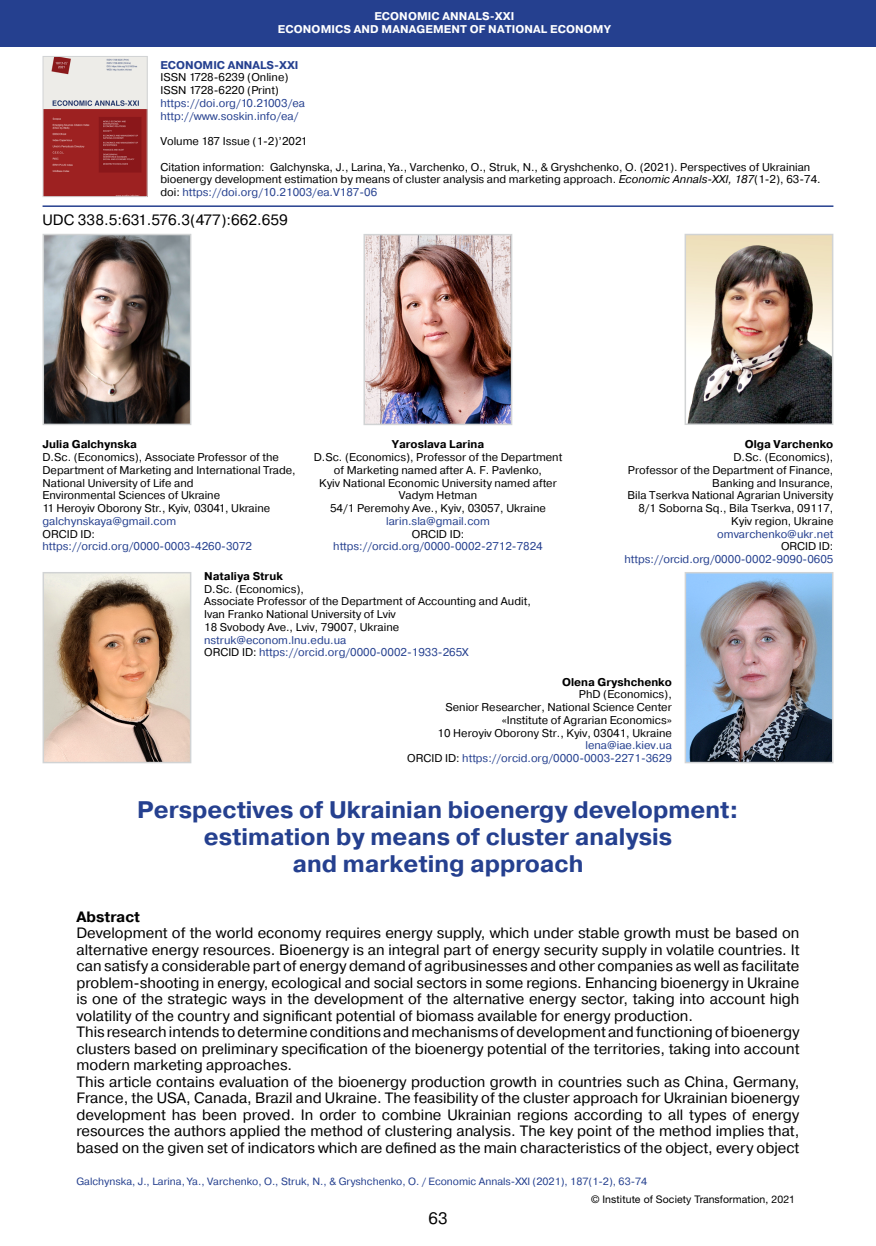
<style>
.page{position:relative;width:876px;height:1246px;background:#fff}
.page>*{position:absolute;margin:0;border:0;box-sizing:border-box;transform-origin:0 0}
.Заголовок_2019_2{font:700 24px "Pragmatica";color:#25408f}
.t1{font:16.5px "Pragmatica";color:#000}
.Анотация_2019{font:15px/16.5px "Pragmatica";color:#000;text-align:justify}
.Анотация_2019-2{font:700 15px "Pragmatica";color:#000}
.Посада_2016{font:11.25px/12.8px "Pragmatica";color:#000}
.Посада_2016-2{font:11.25px "Pragmatica";color:#25408f}
.Посада_2016-3{font:700 11.25px "Pragmatica";color:#000}
.Посада_2016-4{font:700 11.25px "Pragmatica";letter-spacing:.01em;color:#fff}
.Посада_2016-5{font:700 11.25px "Pragmatica";color:#25408f}
.Нижний_колонтитул_20{font:10.5px "Pragmatica";color:#25408f}
.t2{font:10.5px "Helvetica Neue LTW1 G";letter-spacing:.01em;color:#000}
.s1{font-style:italic}
.s2{color:#25408f}
.s3{color:#000}
</style>
<div class="page">
<div style="left:0;top:0;width:876px;height:47px;background:#25408f"></div>
<img style="left:45px;top:58px;width:101px;height:137px">
<div style="left:43px;top:56px;width:105px;height:141px;border:1px solid #d1d3d4"></div>
<hr style="left:43px;top:205px;width:790px;height:2px;background:#25408f">
<img style="left:687px;top:237px;width:143px;height:185px">
<div style="left:684px;top:234px;width:149px;height:191px;border:2px solid #d1d3d4"></div>
<img style="left:366px;top:237px;width:143px;height:185px">
<div style="left:363px;top:234px;width:149px;height:191px;border:2px solid #d1d3d4"></div>
<img style="left:46px;top:237px;width:142px;height:185px">
<div style="left:43px;top:234px;width:148px;height:191px;border:2px solid #d1d3d4"></div>
<img style="left:46px;top:575px;width:142px;height:185px">
<div style="left:43px;top:572px;width:148px;height:191px;border:2px solid #d1d3d4"></div>
<img style="left:688px;top:575px;width:142px;height:185px">
<div style="left:685px;top:572px;width:148px;height:191px;border:2px solid #d1d3d4"></div>
<p class="Посада_2016-4" style="left:374px;top:9px;width:142px">ECONOMIC ANNALS-XXI</p>
<p class="Посада_2016-4" style="left:278px;top:22px;width:334px">ECONOMICS AND MANAGEMENT OF NATIONAL ECONOMY</p>
<p class="Посада_2016-5" style="left:160px;top:57px;width:140px">ECONOMIC ANNALS-XXI</p>
<p class="Посада_2016" style="left:160px;top:71px;width:130px">ISSN 1728-6239 (Online)</p>
<p class="Посада_2016" style="left:160px;top:84px;width:120px">ISSN 1728-6220 (Print)</p>
<p class="Посада_2016-2" style="left:160px;top:96px;width:146px">https://doi.org/10.21003/ea</p>
<p class="Посада_2016-2" style="left:160px;top:109px;width:140px">http://www.soskin.info/ea/</p>
<p class="Посада_2016" style="left:160px;top:135px;width:148px">Volume 187 Issue (1-2)’2021</p>
<p class="Посада_2016" style="left:160px;top:161px;width:662px">Citation information: Galchynska, J., Larina, Ya., Varchenko, O., Struk, N., &amp; Gryshchenko, O. (2021). Perspectives of Ukrainian bioenergy development estimation by means of cluster analysis and marketing approach. <span class="s1">Economic Annals-XXI, 187</span>(1-2), 63-74. doi: <span class="s2">https://doi.org/10.21003/ea.V187-06</span></p>
<p class="Анотация_2019" style="left:43px;top:212px;width:247px">UDC 338.5:631.576.3(477):662.659</p>
<p class="Посада_2016-3" style="left:43px;top:437px;width:96px">Julia Galchynska</p>
<p class="Посада_2016" style="left:43px;top:451px;width:255px">D.Sc. (Economics), Associate Professor of the<br>Department of Marketing and International Trade,<br>National University of Life and</p>
<p class="Посада_2016" style="left:43px;top:489px;width:179px">Environmental Sciences of Ukraine</p>
<p class="Посада_2016" style="left:43px;top:502px;width:229px">11 Heroyiv Oborony Str., Kyiv, 03041, Ukraine</p>
<p class="Посада_2016-2" style="left:43px;top:514px;width:135px">galchynskaya@gmail.com</p>
<p class="Посада_2016" style="left:43px;top:527px;width:54px">ORCID ID:</p>
<p class="Посада_2016-2" style="left:43px;top:539px;width:211px">https://orcid.org/0000-0003-4260-3072</p>
<p class="Посада_2016-3" style="left:392px;top:437px;width:94px">Yaroslava Larina</p>
<p class="Посада_2016" style="left:314px;top:451px;width:250px;text-align:center">D.Sc. (Economics), Professor of the Department of Marketing named after A. F. Pavlenko,</p>
<p class="Посада_2016" style="left:319px;top:476px;width:239px;text-align:center">Kyiv National Economic University named after<br>Vadym Hetman</p>
<p class="Посада_2016" style="left:330px;top:502px;width:217px">54/1 Peremohy Ave., Kyiv, 03057, Ukraine</p>
<p class="Посада_2016-2" style="left:386px;top:514px;width:105px">larin.sla@gmail.com</p>
<p class="Посада_2016" style="left:412px;top:527px;width:54px">ORCID ID:</p>
<p class="Посада_2016-2" style="left:333px;top:539px;width:211px">https://orcid.org/0000-0002-2712-7824</p>
<p class="Посада_2016-3" style="left:204px;top:569px;width:80px">Nataliya Struk</p>
<p class="Посада_2016" style="left:204px;top:583px;width:101px">D.Sc. (Economics),</p>
<p class="Посада_2016" style="left:204px;top:595px;width:328px">Associate Professor of the Department of Accounting and Audit,</p>
<p class="Посада_2016" style="left:204px;top:608px;width:193px">Ivan Franko National University of Lviv</p>
<p class="Посада_2016" style="left:204px;top:621px;width:197px">18 Svobody Ave., Lviv, 79007, Ukraine</p>
<p class="Посада_2016-2" style="left:204px;top:633px;width:144px">nstruk@econom.lnu.edu.ua</p>
<p class="Посада_2016-2" style="left:204px;top:645px;width:266px"><span class="s3">ORCID ID:</span> https://orcid.org/0000-0002-1933-265X</p>
<p class="Посада_2016-3" style="left:745px;top:437px;width:90px">Olga Varchenko</p>
<p class="Посада_2016" style="left:733px;top:451px;width:101px">D.Sc. (Economics),</p>
<p class="Посада_2016" style="left:628px;top:464px;width:207px">Professor of the Department of Finance,</p>
<p class="Посада_2016" style="left:712px;top:476px;width:123px">Banking and Insurance,</p>
<p class="Посада_2016" style="left:627px;top:489px;width:207px">Bila Tserkva National Agrarian University</p>
<p class="Посада_2016" style="left:638px;top:502px;width:197px">8/1 Soborna Sq., Bila Tserkva, 09117,</p>
<p class="Посада_2016" style="left:731px;top:515px;width:104px">Kyiv region, Ukraine</p>
<p class="Посада_2016-2" style="left:717px;top:527px;width:118px">omvarchenko@ukr.net</p>
<p class="Посада_2016" style="left:781px;top:540px;width:54px">ORCID ID:</p>
<p class="Посада_2016-2" style="left:624px;top:552px;width:210px">https://orcid.org/0000-0002-9090-0605</p>
<p class="Посада_2016-3" style="left:562px;top:674px;width:111px">Olena Gryshchenko</p>
<p class="Посада_2016" style="left:579px;top:688px;width:94px">PhD (Economics),</p>
<p class="Посада_2016" style="left:445px;top:701px;width:228px">Senior Researcher, National Science Center</p>
<p class="Посада_2016" style="left:502px;top:714px;width:172px">«Institute of Agrarian Economics»</p>
<p class="Посада_2016" style="left:438px;top:727px;width:236px">10 Heroyiv Oborony Str., Kyiv, 03041, Ukraine</p>
<p class="Посада_2016-2" style="left:585px;top:739px;width:88px">lena@iae.kiev.ua</p>
<p class="Посада_2016-2" style="left:407px;top:751px;width:266px"><span class="s3">ORCID ID:</span> https://orcid.org/0000-0003-2271-3629</p>
<p class="Заголовок_2019_2" style="left:137px;top:794px;width:603px">Perspectives of Ukrainian bioenergy development:</p>
<p class="Заголовок_2019_2" style="left:204px;top:821px;width:470px">estimation by means of cluster analysis</p>
<p class="Заголовок_2019_2" style="left:293px;top:848px;width:292px">and marketing approach</p>
<p class="Анотация_2019-2" style="left:77px;top:907px;width:65px">Abstract</p>
<p class="Анотация_2019" style="left:77px;top:925px;width:724px">Development of the world economy requires energy supply, which under stable growth must be based on alternative energy resources. Bioenergy is an integral part of energy security supply in volatile countries. It can satisfy a considerable part of energy demand of agribusinesses and other companies as well as facilitate problem-shooting in energy, ecological and social sectors in some regions. Enhancing bioenergy in Ukraine is one of the strategic ways in the development of the alternative energy sector, taking into account high volatility of the country and significant potential of biomass available for energy production.</p>
<p class="Анотация_2019" style="left:77px;top:1024px;width:724px">This research intends to determine conditions and mechanisms of development and functioning of bioenergy clusters based on preliminary specification of the bioenergy potential of the territories, taking into account modern marketing approaches.</p>
<p class="Анотация_2019" style="left:77px;top:1074px;width:724px">This article contains evaluation of the bioenergy production growth in countries such as China, Germany, France, the USA, Canada, Brazil and Ukraine. The feasibility of the cluster approach for Ukrainian bioenergy development has been proved. In order to combine Ukrainian regions according to all types of energy resources the authors applied the method of clustering analysis. The key point of the method implies that, based on the given set of indicators which are defined as the main characteristics of the object, every object</p>
<p class="Нижний_колонтитул_20" style="left:77px;top:1174px;width:572px">Galchynska, J., Larina, Ya., Varchenko, O., Struk, N., &amp; Gryshchenko, O. / Economic Annals-XXI (2021), 187(1-2), 63-74</p>
<p class="t1" style="left:428px;top:1208px;width:21px">63</p>
<p class="t2" style="left:591px;top:1192px;width:206px">© Institute of Society Transformation, 2021</p>
</div>
